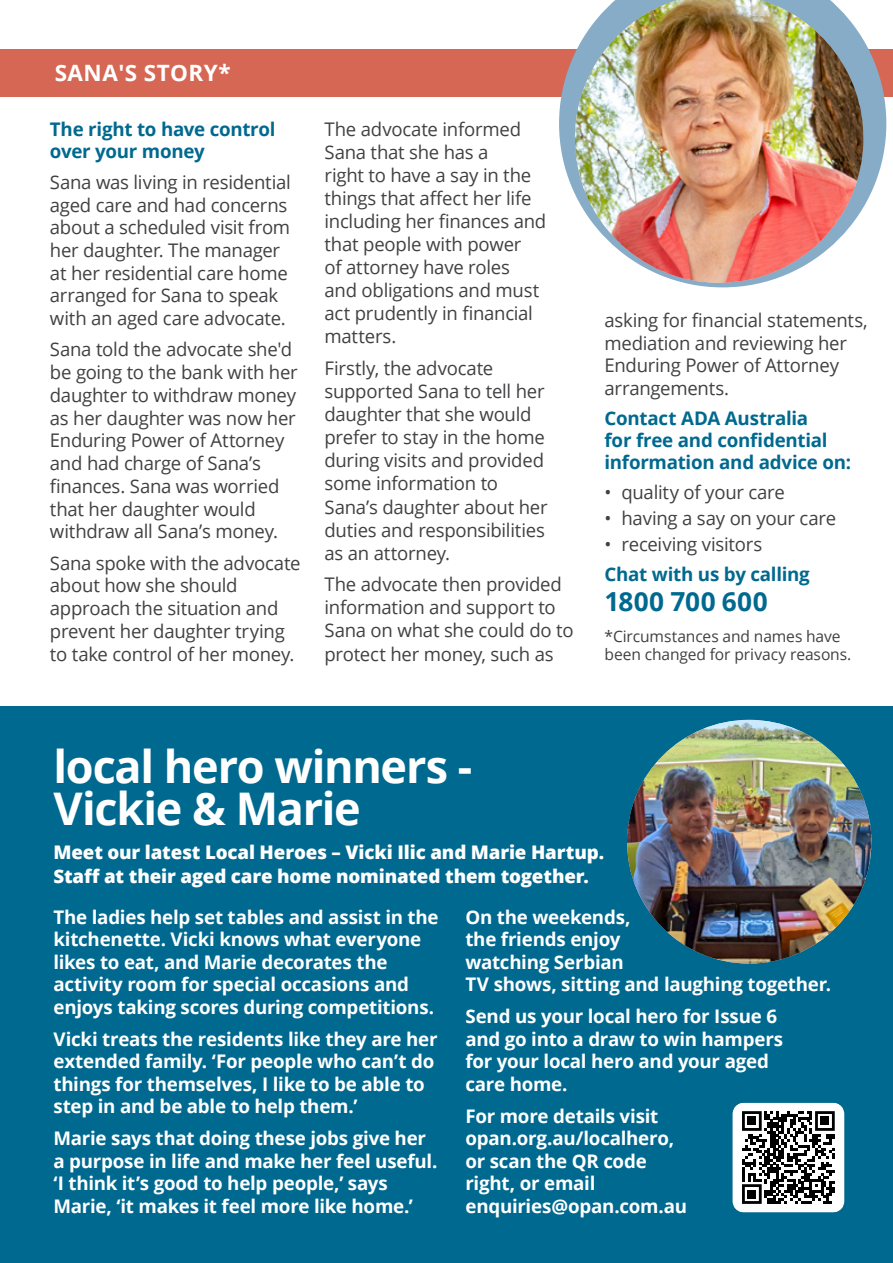
<style>
.page{position:relative;width:893px;height:1263px;background:#fff}
.page>*{position:absolute;margin:0;border:0;box-sizing:border-box;transform-origin:0 0}
._14_pt_copy_bold{font:700 45px/42px "Open Sans";letter-spacing:-.03em;color:#fff}
._14_pt_copy_bold-2{font:700 26.25px "Open Sans";letter-spacing:.01em;color:#00698f}
.caps_sub{font:700 22.5px "Open Sans";letter-spacing:.02em;color:#fff}
._14_pt_copy{font:18.75px/23.1px "Open Sans";letter-spacing:-.015em;color:#414042}
._14_pt_copy_bold-3{font:700 18.75px/22.5px "Open Sans";letter-spacing:-.015em;color:#fff}
._14_pt_copy_bold-4{font:700 18.75px/21.8px "Open Sans";letter-spacing:-.015em;color:#00698f}
._14_pt_copy_bold-5{font:800 18.75px/24.8px "Open Sans";letter-spacing:-.01em;color:#fff}
._14_pt_copy_INDENT{font:18.75px "Open Sans";letter-spacing:-.015em;color:#414042}
._14_pt_copy-2{font:15.75px/18px "Open Sans";letter-spacing:-.005em;color:#414042}
</style>
<div class="page">
<div style="left:0;top:49px;width:893px;height:47px;background:#d66754"></div>
<div style="left:0;top:707px;width:893px;height:556px;background:#00698f"></div>
<svg style="left:734px;top:1103px;width:109px;height:109px;background:#9a9a9b"></svg>
<svg style="left:559px;top:39px;width:327px;height:248px"></svg>
<img style="left:575px;top:0;width:288px;height:283px">
<img style="left:627px;top:720px;width:244px;height:243px;border-radius:122px">
<p class="caps_sub" style="left:55px;top:56px;width:177px">SANA'S STORY*</p>
<p class="_14_pt_copy_bold-4" style="left:50px;top:117px;width:227px">The right to have control over your money</p>
<p class="_14_pt_copy" style="left:50px;top:170px;width:242px">Sana was living in residential aged care and had concerns about a scheduled visit from her daughter. The manager at her residential care home arranged for Sana to speak with an aged care advocate.</p>
<p class="_14_pt_copy" style="left:50px;top:338px;width:249px">Sana told the advocate she'd be going to the bank with her daughter to withdraw money as her daughter was now her<br>Enduring Power of Attorney and had charge of Sana’s finances. Sana was worried that her daughter would withdraw all Sana’s money.</p>
<p class="_14_pt_copy" style="left:50px;top:551px;width:252px">Sana spoke with the advocate about how she should approach the situation and prevent her daughter trying to take control of her money.</p>
<p class="_14_pt_copy" style="left:324px;top:117px;width:223px">The advocate informed<br>Sana that she has a<br>right to have a say in the things that affect her life including her finances and that people with power<br>of attorney have roles and obligations and must act prudently in financial matters.</p>
<p class="_14_pt_copy" style="left:324px;top:356px;width:225px">Firstly, the advocate supported Sana to tell her daughter that she would prefer to stay in the home during visits and provided some information to<br>Sana’s daughter about her duties and responsibilities as an attorney.</p>
<p class="_14_pt_copy" style="left:324px;top:572px;width:251px">The advocate then provided information and support to<br>Sana on what she could do to protect her money, such as</p>
<p class="_14_pt_copy" style="left:604px;top:309px;width:265px;line-height:22.5px">asking for financial statements, mediation and reviewing her<br>Enduring Power of Attorney arrangements.</p>
<p class="_14_pt_copy_bold-4" style="left:604px;top:407px;width:248px">Contact ADA Australia<br>for free and confidential information and advice on:</p>
<p class="_14_pt_copy_INDENT" style="left:604px;top:479px;width:182px">• quality of your care</p>
<p class="_14_pt_copy_INDENT" style="left:604px;top:505px;width:233px">• having a say on your care</p>
<p class="_14_pt_copy_INDENT" style="left:604px;top:531px;width:159px">• receiving visitors</p>
<p class="_14_pt_copy_bold-4" style="left:604px;top:563px;width:207px">Chat with us by calling</p>
<p class="_14_pt_copy_bold-2" style="left:604px;top:583px;width:165px">1800 700 600</p>
<p class="_14_pt_copy-2" style="left:604px;top:627px;width:248px">*Circumstances and names have been changed for privacy reasons.</p>
<p class="_14_pt_copy_bold" style="left:53px;top:745px;width:420px">local hero winners -<br>Vickie &amp; Marie</p>
<p class="_14_pt_copy_bold-5" style="left:53px;top:838px;width:552px">Meet our latest Local Heroes – Vicki Ilic and Marie Hartup.<br>Staff at their aged care home nominated them together.</p>
<p class="_14_pt_copy_bold-3" style="left:53px;top:905px;width:387px">The ladies help set tables and assist in the kitchenette. Vicki knows what everyone likes to eat, and Marie decorates the activity room for special occasions and enjoys taking scores during competitions.</p>
<p class="_14_pt_copy_bold-3" style="left:53px;top:1027px;width:386px">Vicki treats the residents like they are her extended family. ‘For people who can’t do things for themselves, I like to be able to step in and be able to help them.’</p>
<p class="_14_pt_copy_bold-3" style="left:53px;top:1126px;width:386px">Marie says that doing these jobs give her a purpose in life and make her feel useful. ‘I think it’s good to help people,’ says Marie, ‘it makes it feel more like home.’</p>
<p class="_14_pt_copy_bold-3" style="left:465px;top:905px;width:367px">On the weekends,<br>the friends enjoy<br>watching Serbian<br>TV shows, sitting and laughing together.</p>
<p class="_14_pt_copy_bold-3" style="left:465px;top:1005px;width:319px">Send us your local hero for Issue 6 and go into a draw to win hampers for your local hero and your aged care home.</p>
<p class="_14_pt_copy_bold-3" style="left:465px;top:1104px;width:223px">For more details visit opan.org.au/localhero, or scan the QR code right, or email enquiries@opan.com.au</p>
</div>
